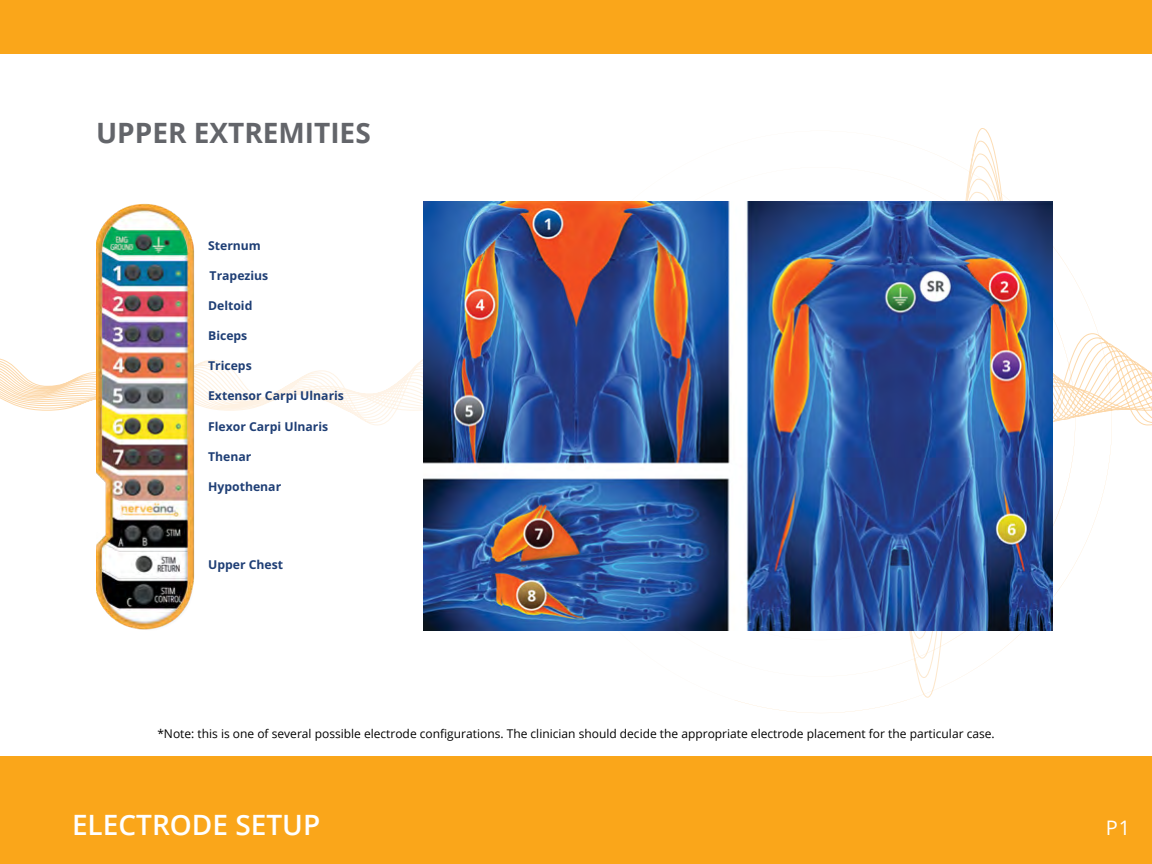
<style>
.page{position:relative;width:1152px;height:864px;background:#fff}
.page>*{position:absolute;margin:0;border:0;box-sizing:border-box;transform-origin:0 0}
.t1{font:700 28px "Open Sans";color:#63656a}
.t2{font:600 28px "Open Sans";color:#fff}
.t3{font:20px "Open Sans";color:#fff}
.t4{font:700 12.2px "Open Sans";color:#1e3e75}
.t5{font:12px "Open Sans";color:#000}
</style>
<div class="page">
<svg style="left:0;top:345px;width:1152px;height:81px"></svg>
<svg style="left:735px;top:289px;width:377px;height:424px"></svg>
<div style="left:0;top:756px;width:1152px;height:108px;background:#faa61a"></div>
<div style="left:0;top:0;width:1152px;height:54px;background:#faa61a"></div>
<div style="left:72px;top:108px;width:1008px;height:592px;background:#fff"></div>
<img style="left:64px;top:345px;width:14px;height:81px">
<img style="left:424px;top:201px;width:629px;height:429px">
<img style="left:96px;top:203px;width:98px;height:427px">
<h1 class="t1" style="left:96px;top:113px;width:276px">UPPER EXTREMITIES</h1>
<p class="t4" style="left:208px;top:237px;width:54px">Sternum</p>
<p class="t4" style="left:210px;top:267px;width:60px">Trapezius</p>
<p class="t4" style="left:208px;top:297px;width:46px">Deltoid</p>
<p class="t4" style="left:208px;top:327px;width:41px">Biceps</p>
<p class="t4" style="left:208px;top:357px;width:45px">Triceps</p>
<p class="t4" style="left:208px;top:387px;width:137px">Extensor Carpi Ulnaris</p>
<p class="t4" style="left:208px;top:418px;width:122px">Flexor Carpi Ulnaris</p>
<p class="t4" style="left:208px;top:448px;width:45px">Thenar</p>
<p class="t4" style="left:208px;top:478px;width:75px">Hypothenar</p>
<p class="t4" style="left:208px;top:556px;width:77px">Upper Chest</p>
<p class="t5" style="left:157px;top:726px;width:839px">*Note: this is one of several possible electrode configurations. The clinician should decide the appropriate electrode placement for the particular case.</p>
<h1 class="t2" style="left:72px;top:805px;width:250px">ELECTRODE SETUP</h1>
<h2 class="t3" style="left:1106px;top:814px;width:26px">P1</h2>
</div>
